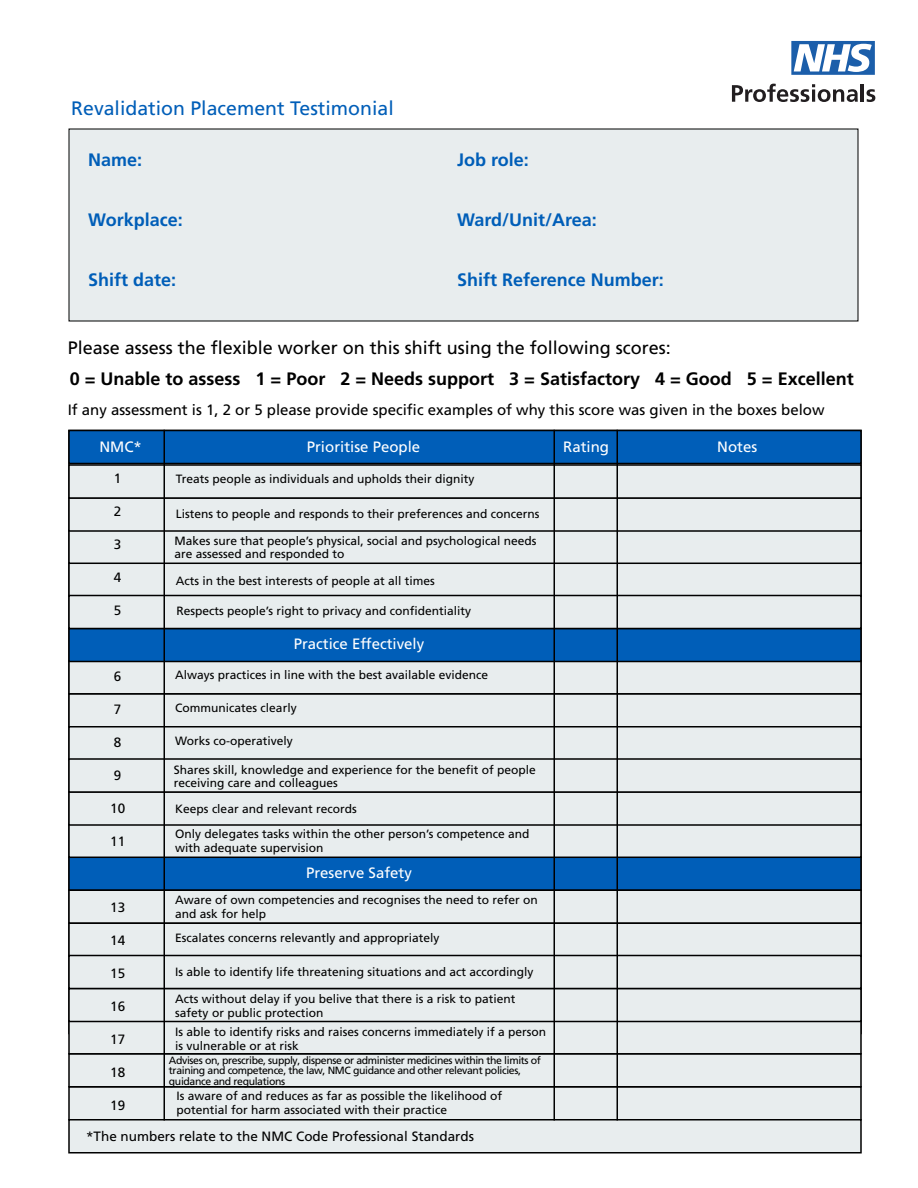
<style>
.page{position:relative;width:918px;height:1188px;background:#fff}
.page>*{position:absolute;margin:0;border:0;box-sizing:border-box;transform-origin:0 0}
.t1{font:19.5px "Frutiger LT Std";color:#005eb8}
.t2{font:700 18px "Frutiger LT Std";color:#005eb8}
.t3{font:700 18px "Frutiger LT Std";color:#000}
.t4{font:18px "Frutiger LT Std";color:#000}
.t5{font:15px "Frutiger LT Std";color:#000}
.t6{font:15px "Frutiger LT Std";color:#fff}
.t7{font:13.5px "Frutiger LT Std";color:#000}
.t8{font:12px/13.5px "Frutiger LT Std";color:#000}
.t9{font:10.5px/10.5px "Frutiger LT Std";letter-spacing:-.035em;color:#000}
</style>
<div class="page">
<div style="left:68px;top:1086px;width:794px;height:34px;background:#e8edee"></div>
<svg style="left:791px;top:41px;width:84px;height:34px"></svg>
<svg style="left:732px;top:84px;width:126px;height:18px"></svg>
<hr style="left:861px;top:84px;width:3px;height:18px;background:#221e20">
<svg style="left:867px;top:89px;width:8px;height:13px"></svg>
<div style="left:69px;top:129px;width:789px;height:192px;background:#e8edee"></div>
<div style="left:68px;top:562px;width:794px;height:35px;background:#e8edee"></div>
<div style="left:68px;top:529px;width:794px;height:35px;background:#e8edee;border:2px solid #000"></div>
<div style="left:68px;top:430px;width:794px;height:34px;background:#005eb8;border:2px solid #000"></div>
<div style="left:68px;top:497px;width:794px;height:35px;background:#e8edee;border:2px solid #000"></div>
<div style="left:68px;top:464px;width:794px;height:35px;background:#e8edee;border:2px solid #000"></div>
<div style="left:68px;top:693px;width:794px;height:35px;background:#e8edee"></div>
<div style="left:68px;top:660px;width:794px;height:35px;background:#e8edee;border:2px solid #000"></div>
<div style="left:68px;top:628px;width:794px;height:34px;background:#005eb8;border:2px solid #000"></div>
<div style="left:68px;top:595px;width:794px;height:34px;background:#e8edee;border:2px solid #000"></div>
<div style="left:68px;top:726px;width:794px;height:34px;background:#e8edee;border:2px solid #000"></div>
<div style="left:68px;top:856px;width:794px;height:35px;background:#005eb8;border:2px solid #000"></div>
<div style="left:68px;top:823px;width:794px;height:35px;background:#e8edee;border:2px solid #000"></div>
<div style="left:68px;top:791px;width:794px;height:35px;background:#e8edee;border:2px solid #000"></div>
<div style="left:68px;top:890px;width:794px;height:34px;background:#e8edee;border:2px solid #000"></div>
<div style="left:68px;top:922px;width:794px;height:35px;background:#e8edee;border:2px solid #000"></div>
<div style="left:68px;top:1053px;width:794px;height:35px;background:#e8edee;border:2px solid #000"></div>
<div style="left:68px;top:1020px;width:794px;height:35px;background:#e8edee;border:2px solid #000"></div>
<div style="left:68px;top:988px;width:794px;height:34px;background:#e8edee;border:2px solid #000"></div>
<div style="left:68px;top:955px;width:794px;height:34px;background:#e8edee;border:2px solid #000"></div>
<div style="left:68px;top:1119px;width:794px;height:35px;background:#e8edee;border:2px solid #000"></div>
<div style="left:68px;top:758px;width:794px;height:35px;background:#e8edee;border:2px solid #000"></div>
<hr style="left:164px;top:430px;width:1px;height:690px;background:#000">
<hr style="left:554px;top:430px;width:1px;height:690px;background:#000">
<hr style="left:616px;top:430px;width:2px;height:690px;background:#000">
<h1 class="t1" style="left:71px;top:97px;width:324px">Revalidation Placement Testimonial</h1>
<h2 class="t2" style="left:88px;top:149px;width:56px">Name:</h2>
<h2 class="t2" style="left:457px;top:149px;width:73px">Job role:</h2>
<h2 class="t2" style="left:88px;top:209px;width:96px">Workplace:</h2>
<h2 class="t2" style="left:457px;top:209px;width:141px">Ward/Unit/Area:</h2>
<h2 class="t2" style="left:88px;top:269px;width:90px">Shift date:</h2>
<h2 class="t2" style="left:457px;top:269px;width:208px">Shift Reference Number:</h2>
<h2 class="t4" style="left:68px;top:337px;width:605px">Please assess the flexible worker on this shift using the following scores:</h2>
<h2 class="t3" style="left:70px;top:368px;width:786px">0 = Unable to assess 1 = Poor 2 = Needs support 3 = Satisfactory 4 = Good 5 = Excellent</h2>
<p class="t5" style="left:68px;top:401px;width:758px">If any assessment is 1, 2 or 5 please provide specific examples of why this score was given in the boxes below</p>
<p class="t6" style="left:99px;top:438px;width:44px">NMC*</p>
<p class="t6" style="left:307px;top:438px;width:115px">Prioritise People</p>
<p class="t6" style="left:563px;top:438px;width:47px">Rating</p>
<p class="t6" style="left:717px;top:438px;width:42px">Notes</p>
<p class="t7" style="left:114px;top:471px;width:9px">1</p>
<p class="t7" style="left:114px;top:504px;width:9px">2</p>
<p class="t7" style="left:114px;top:537px;width:9px">3</p>
<p class="t7" style="left:114px;top:570px;width:9px">4</p>
<p class="t7" style="left:114px;top:603px;width:9px">5</p>
<p class="t8" style="left:176px;top:473px;width:300px">Treats people as individuals and upholds their dignity</p>
<p class="t8" style="left:176px;top:507px;width:365px">Listens to people and responds to their preferences and concerns</p>
<p class="t8" style="left:174px;top:534px;width:364px">Makes sure that people’s physical, social and psychological needs are assessed and responded to</p>
<p class="t8" style="left:176px;top:575px;width:260px">Acts in the best interests of people at all times</p>
<p class="t8" style="left:176px;top:604px;width:296px">Respects people’s right to privacy and confidentiality</p>
<p class="t7" style="left:114px;top:669px;width:9px">6</p>
<p class="t7" style="left:114px;top:702px;width:9px">7</p>
<p class="t7" style="left:114px;top:735px;width:9px">8</p>
<p class="t7" style="left:114px;top:768px;width:9px">9</p>
<p class="t7" style="left:110px;top:801px;width:17px">10</p>
<p class="t7" style="left:110px;top:834px;width:17px">11</p>
<p class="t6" style="left:294px;top:635px;width:132px">Practice Effectively</p>
<p class="t8" style="left:175px;top:668px;width:314px">Always practices in line with the best available evidence</p>
<p class="t8" style="left:175px;top:701px;width:123px">Communicates clearly</p>
<p class="t8" style="left:175px;top:734px;width:119px">Works co-operatively</p>
<p class="t8" style="left:174px;top:763px;width:364px">Shares skill, knowledge and experience for the benefit of people receiving care and colleagues</p>
<p class="t8" style="left:175px;top:796px;width:356px;line-height:25.5px">Keeps clear and relevant records<br>Only delegates tasks within the other person’s competence and</p>
<p class="t8" style="left:175px;top:841px;width:150px">with adequate supervision</p>
<p class="t6" style="left:306px;top:864px;width:107px">Preserve Safety</p>
<p class="t8" style="left:175px;top:893px;width:364px">Aware of own competencies and recognises the need to refer on and ask for help</p>
<p class="t8" style="left:175px;top:931px;width:266px">Escalates concerns relevantly and appropriately</p>
<p class="t8" style="left:175px;top:965px;width:360px">Is able to identify life threatening situations and act accordingly</p>
<p class="t8" style="left:175px;top:992px;width:342px">Acts without delay if you belive that there is a risk to patient safety or public protection</p>
<p class="t8" style="left:175px;top:1025px;width:372px">Is able to identify risks and raises concerns immediately if a person is vulnerable or at risk</p>
<p class="t9" style="left:169px;top:1055px;width:374px">Advises on, prescribe, supply, dispense or administer medicines within the limits of training and competence, the law, NMC guidance and other relevant policies, guidance and regulations</p>
<p class="t8" style="left:177px;top:1090px;width:327px">Is aware of and reduces as far as possible the likelihood of potential for harm associated with their practice</p>
<p class="t7" style="left:110px;top:900px;width:17px">13</p>
<p class="t7" style="left:110px;top:933px;width:17px">14</p>
<p class="t7" style="left:110px;top:966px;width:17px">15</p>
<p class="t7" style="left:110px;top:999px;width:17px">16</p>
<p class="t7" style="left:110px;top:1032px;width:17px">17</p>
<p class="t7" style="left:110px;top:1065px;width:17px">18</p>
<p class="t7" style="left:110px;top:1098px;width:17px">19</p>
<p class="t7" style="left:86px;top:1128px;width:389px">*The numbers relate to the NMC Code Professional Standards</p>
</div>
